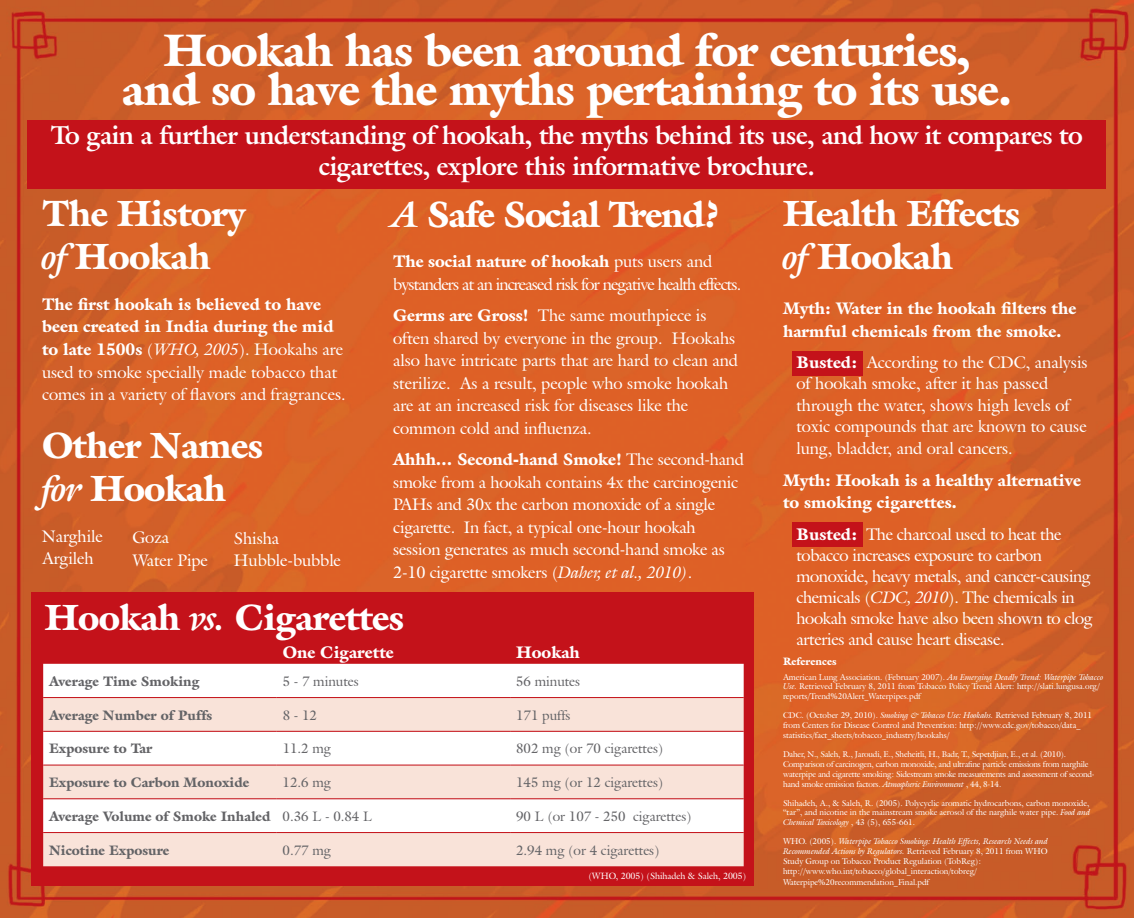
<style>
.page{position:relative;width:1134px;height:918px;background:#fff}
.page>*{position:absolute;margin:0;border:0;box-sizing:border-box;transform-origin:0 0}
.t1{font:900 45px/39px "Galliard IT Cby BT";letter-spacing:-.02em;color:#fff;text-align:center}
.t2{font:900 36px/43.2px "Galliard IT Cby BT";letter-spacing:-.02em;color:#fff}
.t3{font:900 36px "Galliard IT Cby BT";letter-spacing:-.04em;color:#fff}
.t4{font:700 25.5px/30.6px "Galliard IT Cby BT";letter-spacing:-.02em;color:#fff;text-align:center}
.t5{font:16.5px/22.5px "Galliard IT Cby BT";color:#fff}
.t6{font:16.5px/21px "Galliard IT Cby BT";letter-spacing:-.02em;color:#fff}
.t7{font:900 16.5px/22.5px "Galliard IT Cby BT";color:#fff}
.t8{font:16.5px/22.5px "Galliard IT Cby BT";letter-spacing:-.05em;color:#fff}
.t9{font:13.5px "Galliard IT Cby BT";color:#636366}
.t10{font:900 13.5px "Galliard IT Cby BT";color:#636366}
.t11{font:900 10.5px "Galliard IT Cby BT";color:#fff}
.t12{font:9px "Galliard IT Cby BT";color:#fff}
.t13{font:8.25px/9.9px "Galliard IT Cby BT";color:#fff}
.t14{font:8.25px/9.9px "Galliard IT Cby BT";letter-spacing:-.02em;color:#fff}
.s1{font-weight:700;font-style:italic}
.s2{font-weight:900}
.s3{font-style:italic}
.s4{font-weight:400}
</style>
<div class="page">
<img style="left:0;top:0;width:1134px;height:918px">
<div style="left:792px;top:351px;width:70px;height:25px;background:#c4121a"></div>
<div style="left:792px;top:522px;width:70px;height:25px;background:#c4121a"></div>
<div style="left:28px;top:120px;width:1078px;height:68px;background:#c4121a"></div>
<div style="left:31px;top:592px;width:723px;height:294px;background:#c4121a"></div>
<div style="left:43px;top:664px;width:701px;height:33px;background:#fff"></div>
<svg style="left:43px;top:698px;width:701px;height:168px;background:#faece6"></svg>
<hr style="left:43px;top:731px;width:234px;height:1px;background:#c4121a">
<hr style="left:277px;top:731px;width:233px;height:1px;background:#c4121a">
<hr style="left:510px;top:731px;width:234px;height:1px;background:#c4121a">
<hr style="left:43px;top:765px;width:234px;height:1px;background:#c4121a">
<hr style="left:277px;top:765px;width:233px;height:1px;background:#c4121a">
<hr style="left:510px;top:765px;width:234px;height:1px;background:#c4121a">
<hr style="left:43px;top:798px;width:234px;height:1px;background:#c4121a">
<hr style="left:277px;top:798px;width:233px;height:1px;background:#c4121a">
<hr style="left:510px;top:798px;width:234px;height:1px;background:#c4121a">
<hr style="left:43px;top:832px;width:234px;height:1px;background:#c4121a">
<hr style="left:277px;top:832px;width:233px;height:1px;background:#c4121a">
<hr style="left:510px;top:832px;width:234px;height:1px;background:#c4121a">
<h1 class="t1" style="left:122px;top:31px;width:891px">Hookah has been around for centuries, and so have the myths pertaining to its use.</h1>
<h3 class="t4" style="left:51px;top:120px;width:1033px">To gain a further understanding of hookah, the myths behind its use, and how it compares to cigarettes, explore this informative brochure.</h3>
<h2 class="t2" style="left:42px;top:192px;width:205px">The History <span class="s1">of</span> Hookah</h2>
<h3 class="t5" style="left:42px;top:293px;width:305px"><span class="s2">The first hookah is believed to have been created in India during the mid to late 1500s</span> (<span class="s3">WHO, 2005</span>). Hookahs are used to smoke specially made tobacco that comes in a variety of flavors and fragrances.</h3>
<h2 class="t2" style="left:42px;top:424px;width:223px">Other Names <span class="s1">for</span> Hookah</h2>
<h3 class="t5" style="left:42px;top:525px;width:62px">Narghile<br>Argileh</h3>
<h3 class="t5" style="left:132px;top:526px;width:77px">Goza<br>Water Pipe</h3>
<h2 class="t2" style="left:783px;top:192px;width:239px">Health Effects <span class="s1">of</span> Hookah</h2>
<h3 class="t7" style="left:783px;top:297px;width:295px">Myth: Water in the hookah filters the harmful chemicals from the smoke.</h3>
<h3 class="t5" style="left:796px;top:352px;width:293px;line-height:21px"><span class="s2">Busted:</span> According to the CDC, analysis of hookah smoke, after it has passed through the water, shows high levels of toxic compounds that are known to cause</h3>
<h3 class="t5" style="left:796px;top:437px;width:218px">lung, bladder, and oral cancers.</h3>
<h3 class="t7" style="left:783px;top:468px;width:299px">Myth: Hookah is a healthy alternative to smoking cigarettes.</h3>
<h3 class="t6" style="left:796px;top:523px;width:298px"><span class="s2">Busted:</span> The charcoal used to heat the tobacco increases exposure to carbon monoxide, heavy metals, and cancer-causing chemicals (<span class="s3">CDC, 2010</span>). The chemicals in hookah smoke have also been shown to clog arteries and cause heart disease.</h3>
<h2 class="t3" style="left:393px;top:190px;width:328px"><span class="s1">A</span> Safe Social Trend?</h2>
<h3 class="t8" style="left:393px;top:250px;width:350px"><span class="s2">The social nature of hookah</span> puts users and bystanders at an increased risk for negative health effects.</h3>
<p class="t5" style="left:393px;top:304px;width:346px"><span class="s2">Germs are Gross!</span> The same mouthpiece is often shared by everyone in the group. Hookahs also have intricate parts that are hard to clean and sterilize. As a result, people who smoke hookah are at an increased risk for diseases like the common cold and influenza.</p>
<p class="t5" style="left:393px;top:448px;width:352px"><span class="s2">Ahhh… Second-hand Smoke!</span> The second-hand smoke from a hookah contains 4x the carcinogenic PAHs and 30x the carbon monoxide of a single cigarette. In fact, a typical one-hour hookah session generates as much second-hand smoke as 2-10 cigarette smokers (<span class="s3">Daher, et al., 2010)</span>.</p>
<h3 class="t5" style="left:234px;top:527px;width:108px">Shisha<br>Hubble-bubble</h3>
<h2 class="t2" style="left:45px;top:596px;width:361px">Hookah <span class="s1">vs.</span> Cigarettes</h2>
<h3 class="t7" style="left:283px;top:641px;width:113px">One Cigarette</h3>
<h3 class="t7" style="left:516px;top:641px;width:65px">Hookah</h3>
<p class="t11" style="left:783px;top:655px;width:55px">References</p>
<p class="t13" style="left:783px;top:672px;width:322px">American Lung Association. (February 2007). <span class="s3">An Emerging Deadly Trend: Waterpipe Tobacco<br>Use.</span> Retrieved February 8, 2011 from Tobacco Policy Trend Alert: http://slati.lungusa.org/ reports/Trend%20Alert_Waterpipes.pdf</p>
<p class="t13" style="left:783px;top:710px;width:311px">CDC. (October 29, 2010). <span class="s3">Smoking &amp; Tobacco Use: Hookahs.</span> Retrieved February 8, 2011 from Centers for Disease Control and Prevention: http://www.cdc.gov/tobacco/data_ statistics/fact_sheets/tobacco_industry/hookahs/</p>
<p class="t14" style="left:783px;top:749px;width:313px">Daher, N., Saleh, R., Jaroudi, E., Sheheitli, H., Badr, T., Sepetdjian, E., et al. (2010).<br>Comparison of carcinogen, carbon monoxide, and ultrafine particle emissions from narghile waterpipe and cigarette smoking: Sidestream smoke measurements and assessment of second&shy;hand smoke emission factors. <span class="s3">Atmospheric Environment</span> , 44, 8-14.</p>
<p class="t13" style="left:783px;top:798px;width:309px;text-align:justify">Shihadeh, A., &amp; Saleh, R. (2005). Polycyclic aromatic hydrocarbons, carbon monoxide, “tar”, and nicotine in the mainstream smoke aerosol of the narghile water pipe. <span class="s3">Food and Chemical Toxicology</span> , 43 (5), 655-661.</p>
<p class="t13" style="left:783px;top:836px;width:266px">WHO. (2005). <span class="s3">Waterpipe Tobacco Smoking: Health Effects, Research Needs and Recommended Actions by Regulators.</span> Retrieved February 8, 2011 from WHO Study Group on Tobacco Product Regulation (TobReg): http://www.who.int/tobacco/global_interaction/tobreg/</p>
<p class="t13" style="left:783px;top:877px;width:148px">Waterpipe%20recommendation_Final.pdf</p>
<h3 class="t10" style="left:49px;top:672px;width:152px">Average Time Smoking</h3>
<h3 class="t9" style="left:283px;top:672px;width:78px">5 - 7 minutes</h3>
<h3 class="t9" style="left:516px;top:672px;width:66px">56 minutes</h3>
<h3 class="t10" style="left:49px;top:706px;width:165px">Average Number of Puffs</h3>
<h3 class="t9" style="left:283px;top:706px;width:36px">8 - 12</h3>
<h3 class="t9" style="left:516px;top:706px;width:56px">171 puffs</h3>
<h3 class="t10" style="left:49px;top:740px;width:105px">Exposure to Tar</h3>
<h3 class="t9" style="left:283px;top:740px;width:50px">11.2 mg</h3>
<h3 class="t9" style="left:516px;top:740px;width:149px">802 mg (or 70 cigarettes)</h3>
<h3 class="t10" style="left:49px;top:774px;width:202px">Exposure to Carbon Monoxide</h3>
<h3 class="t9" style="left:283px;top:774px;width:50px">12.6 mg</h3>
<h3 class="t9" style="left:516px;top:774px;width:149px">145 mg (or 12 cigarettes)</h3>
<h3 class="t10" style="left:49px;top:807px;width:324px">Average Volume of Smoke Inhaled <span class="s4">0.36 L - 0.84 L</span></h3>
<h3 class="t9" style="left:516px;top:807px;width:177px">90 L (or 107 - 250 cigarettes)</h3>
<h3 class="t10" style="left:49px;top:841px;width:122px">Nicotine Exposure</h3>
<h3 class="t9" style="left:283px;top:841px;width:50px">0.77 mg</h3>
<h3 class="t9" style="left:516px;top:841px;width:145px">2.94 mg (or 4 cigarettes)</h3>
<p class="t12" style="left:588px;top:870px;width:160px">(WHO, 2005) (Shihadeh &amp; Saleh, 2005)</p>
</div>
